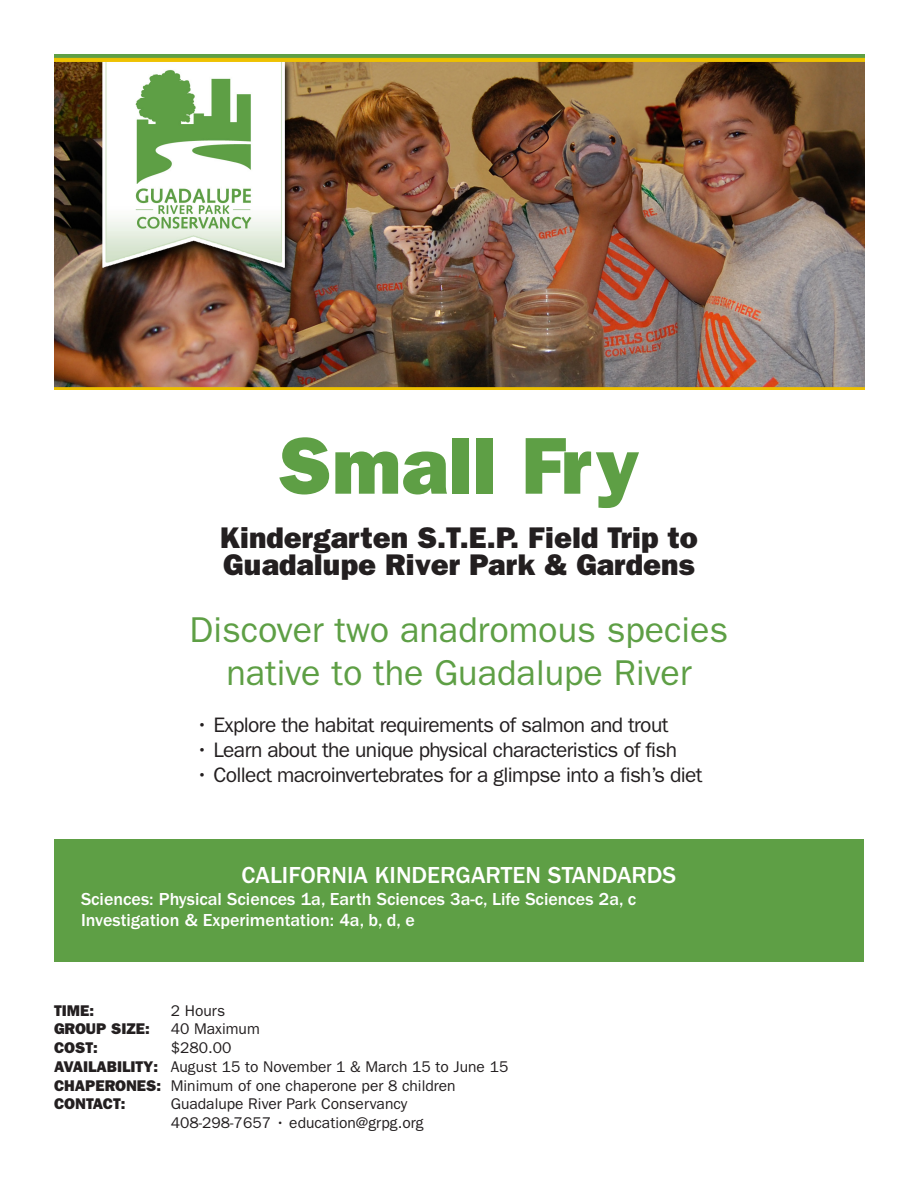
<style>
.page{position:relative;width:918px;height:1188px;background:#fff}
.page>*{position:absolute;margin:0;border:0;box-sizing:border-box;transform-origin:0 0}
.t1{font:81px "ITC Franklin Gothic Std Hvy";color:#5e9f45}
.t2{font:36px "ITC Franklin Gothic Std";color:#5e9f45}
.t3{font:30px "ITC Franklin Gothic Std Hvy";color:#231f20}
.t4{font:500 24px "ITC Franklin Gothic Std";color:#fff}
.t5{font:21px "ITC Franklin Gothic Std";letter-spacing:-.03em;color:#231f20}
.t6{font:500 18px "ITC Franklin Gothic Std";color:#fff}
.t7{font:15.6px "ITC Franklin Gothic Std";color:#231f20}
.t8{font:15.6px "ITC Franklin Gothic Std Hvy";color:#231f20}
.s1{font-family:"ITC Franklin Gothic Std Hvy"}
.s2{font-size:15px}
</style>
<div class="page">
<div style="left:54px;top:839px;width:810px;height:123px;background:#5e9f45"></div>
<img style="left:54px;top:54px;width:810px;height:335px">
<p class="t1" style="left:278px;top:418px;width:363px">Small Fry</p>
<p class="t3" style="left:220px;top:520px;width:479px">Kindergarten S.T.E.P. Field Trip to</p>
<p class="t3" style="left:223px;top:547px;width:473px">Guadalupe River Park &amp; Gardens</p>
<p class="t2" style="left:190px;top:609px;width:540px">Discover two anadromous species</p>
<p class="t2" style="left:226px;top:652px;width:467px">native to the Guadalupe River</p>
<p class="t5" style="left:196px;top:713px;width:474px">• Explore the habitat requirements of salmon and trout</p>
<p class="t5" style="left:196px;top:738px;width:483px">• Learn about the unique physical characteristics of fish</p>
<p class="t5" style="left:196px;top:763px;width:508px">• Collect macroinvertebrates for a glimpse into a fish’s diet</p>
<p class="t4" style="left:242px;top:862px;width:436px">CALIFORNIA KINDERGARTEN STANDARDS</p>
<p class="t6" style="left:81px;top:888px;width:557px">Sciences: Physical Sciences 1a, Earth Sciences 3a-c, Life Sciences 2a, c</p>
<p class="t6" style="left:81px;top:910px;width:335px">Investigation &amp; Experimentation: 4a, b, d, e</p>
<p class="t8" style="left:54px;top:1001px;width:42px">TIME:</p>
<p class="t7" style="left:171px;top:1002px;width:56px">2 Hours</p>
<p class="t8" style="left:54px;top:1020px;width:97px">GROUP SIZE:</p>
<p class="t7" style="left:171px;top:1020px;width:91px">40 Maximum</p>
<p class="t8" style="left:54px;top:1039px;width:45px">COST:</p>
<p class="t7" style="left:171px;top:1039px;width:62px">$280.00</p>
<p class="t7" style="left:54px;top:1058px;width:456px"><span class="s1">AVAILABILITY:</span> August 15 to November 1 &amp; March 15 to June 15</p>
<p class="t7" style="left:54px;top:1076px;width:403px"><span class="s1">CHAPERONES:</span> Minimum of one chaperone per 8 children</p>
<p class="t8" style="left:54px;top:1095px;width:73px">CONTACT:</p>
<p class="t7" style="left:171px;top:1095px;width:238px">Guadalupe River Park Conservancy</p>
<p class="t7" style="left:171px;top:1114px;width:254px">408-298-7657 <span class="s2">•</span> education@grpg.org</p>
</div>
